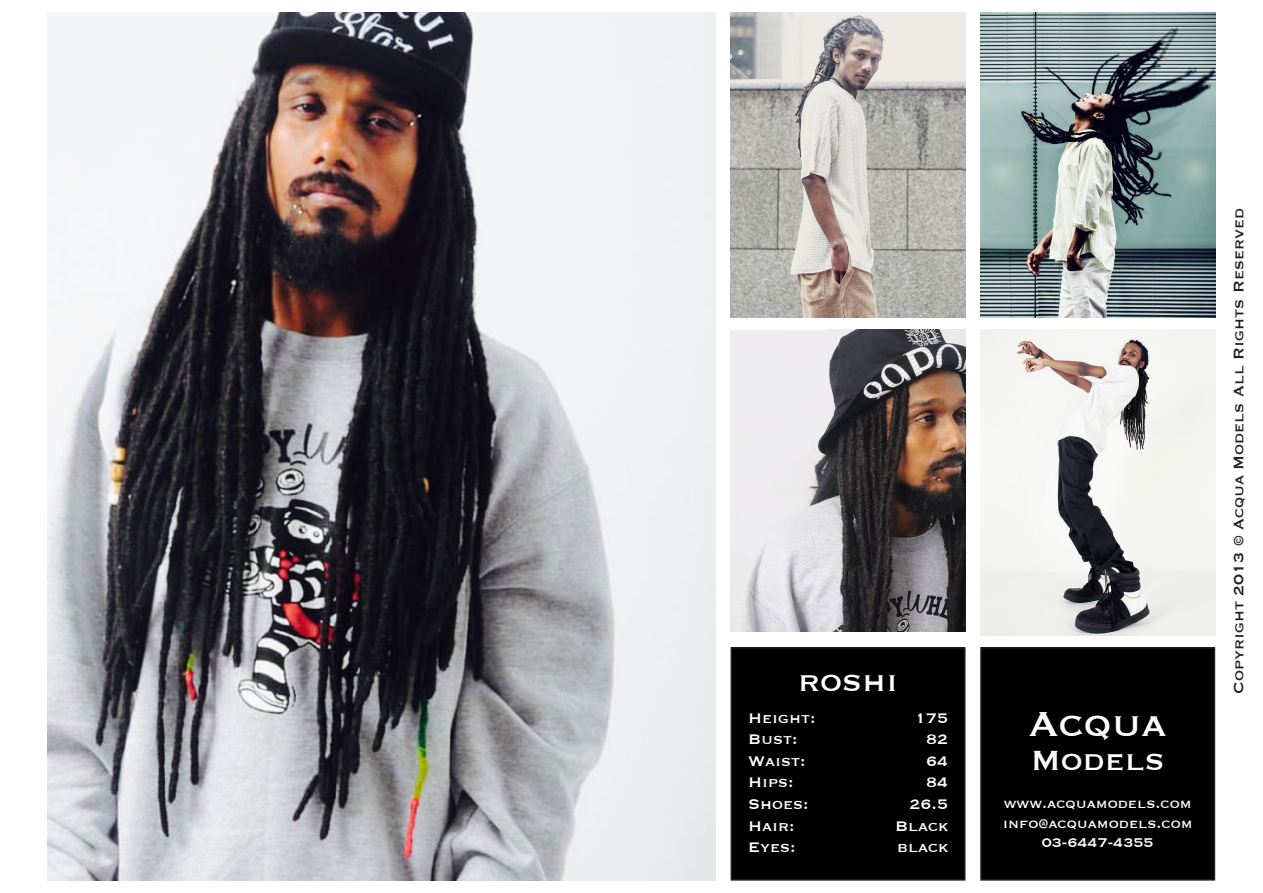
<style>
.page{position:relative;width:1263px;height:893px;background:#fff}
.page>*{position:absolute;margin:0;border:0;box-sizing:border-box;transform-origin:0 0}
.t1{font:45px "Copperplate";color:#fff}
.t2{font:36px "Copperplate";color:#fff}
.t3{font:18px/21.6px "Copperplate";color:#fff}
.t4{font:18px "Copperplate";color:#231f20}
.t5{font:16.5px/19.8px "Copperplate";color:#fff;text-align:center}
</style>
<div class="page">
<div style="left:981px;top:648px;width:233px;height:232px;background:#000"></div>
<div style="left:980px;top:647px;width:235px;height:234px;border:2px solid #231f20"></div>
<div style="left:731px;top:648px;width:234px;height:232px;background:#000"></div>
<div style="left:731px;top:647px;width:234px;height:234px;border:2px solid #231f20"></div>
<img style="left:48px;top:12px;width:668px;height:869px">
<img style="left:731px;top:12px;width:234px;height:306px">
<img style="left:980px;top:12px;width:235px;height:306px">
<img style="left:731px;top:330px;width:234px;height:301px">
<img style="left:980px;top:330px;width:235px;height:305px">
<h2 class="t2" style="left:798px;top:658px;width:102px">roshi</h2>
<p class="t3" style="left:748px;top:706px;width:69px">Height:<br>Bust:<br>Waist:<br>Hips:<br>Shoes:<br>Hair:<br>Eyes:</p>
<p class="t3" style="left:895px;top:706px;width:55px;text-align:right">175<br>82<br>64<br>84<br>26.5<br>Black black</p>
<h1 class="t1" style="left:1029px;top:694px;width:139px">Acqua</h1>
<h2 class="t2" style="left:1031px;top:737px;width:136px">Models</h2>
<p class="t5" style="left:1003px;top:792px;width:192px">www.acquamodels.com info@acquamodels.com<br>03-6447-4355</p>
<p class="t4" style="left:1227px;top:694px;width:488px;rotate:-90deg">Copyright 2013 © Acqua Models All Rights Reserved</p>
</div>
